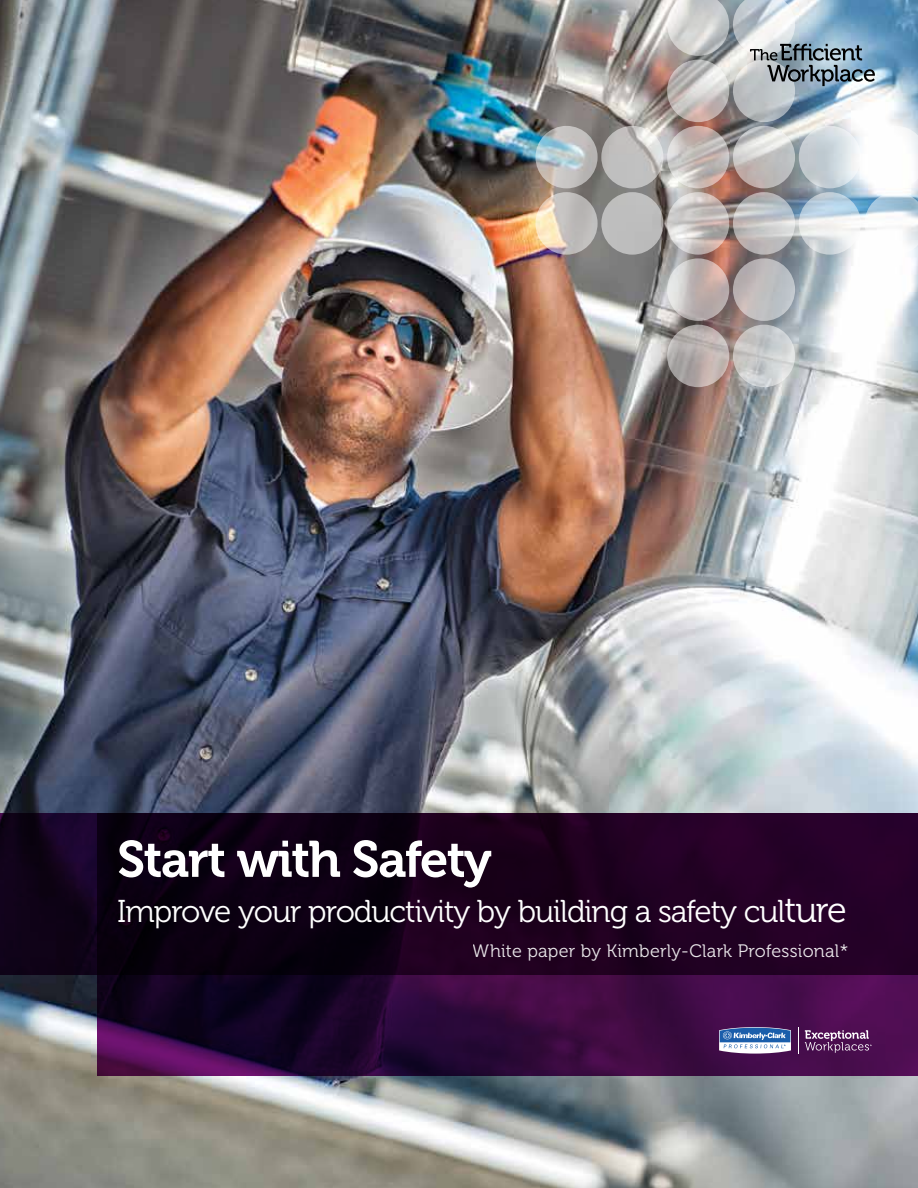
<style>
.page{position:relative;width:918px;height:1188px;background:#fff}
.page>*{position:absolute;margin:0;border:0;box-sizing:border-box;transform-origin:0 0}
.t1{font:51px "Museo 700";letter-spacing:-.03em;color:#fff}
.t2{font:31.5px "Museo 300";letter-spacing:-.03em;color:#fff}
.t3{font:18px "Museo 300";letter-spacing:.015em;color:#fff}
.s1{font-size:36px}
</style>
<div class="page">
<img style="left:0;top:0;width:918px;height:1188px">
<img style="left:535px;top:0;width:383px;height:387px">
<svg style="left:98px;top:975px;width:820px;height:101px;background:#33093c"></svg>
<svg style="left:0;top:813px;width:918px;height:162px;background:#17001b"></svg>
<svg style="left:750px;top:44px;width:125px;height:42px;background:#81919c"></svg>
<svg style="left:798px;top:1027px;width:1px;height:27px"></svg>
<svg style="left:719px;top:1027px;width:72px;height:27px"></svg>
<svg style="left:805px;top:1030px;width:67px;height:23px;background:#744678"></svg>
<h1 class="t1" style="left:117px;top:831px;width:376px">Start with Safety</h1>
<p class="t2" style="left:117px;top:894px;width:731px">Improve your productivity by building a safety cul<span class="s1">ture</span></p>
<p class="t3" style="left:473px;top:941px;width:377px">White paper by Kimberly-Clark Professional*</p>
</div>
